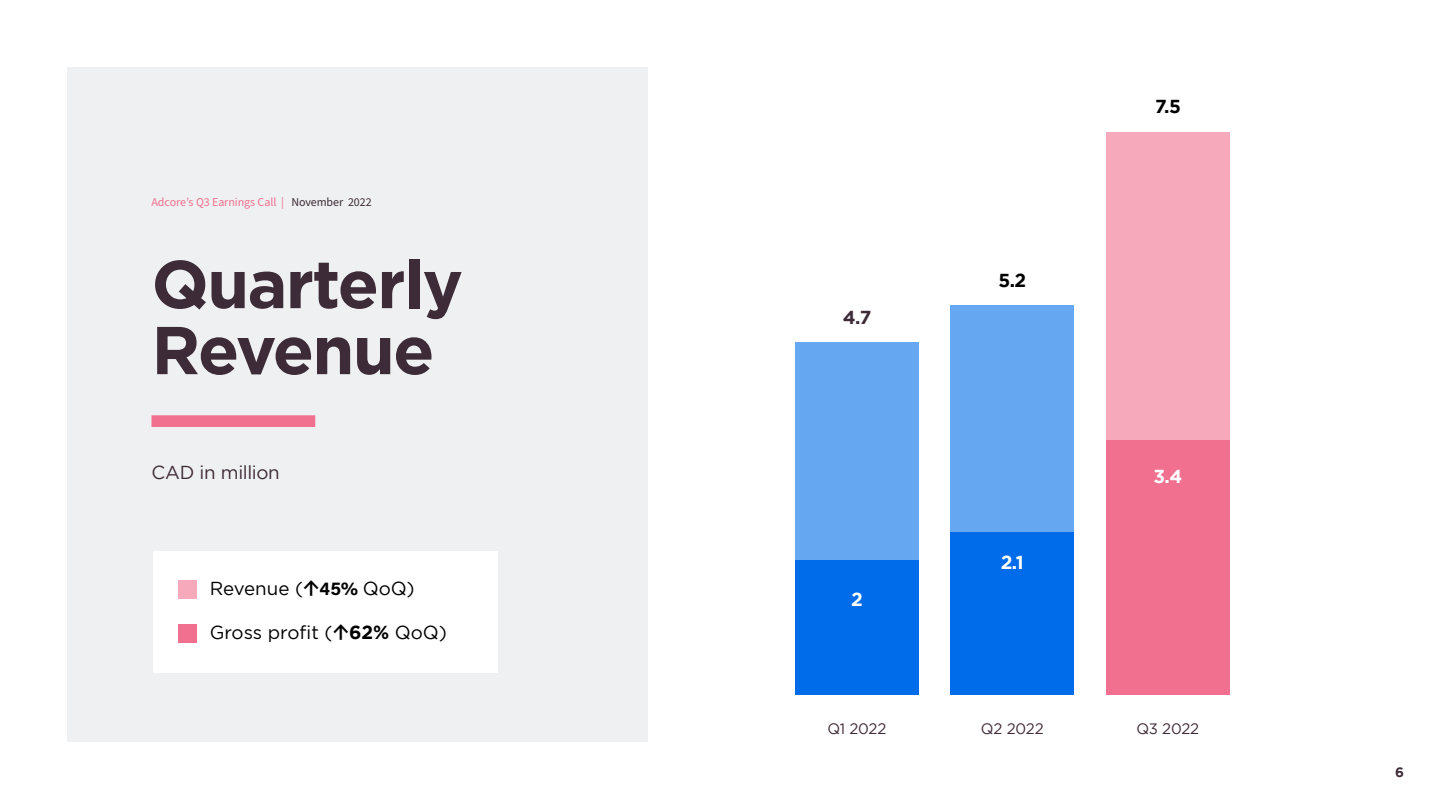
<style>
.page{position:relative;width:1440px;height:810px;background:#fff}
.page>*{position:absolute;margin:0;border:0;box-sizing:border-box;transform-origin:0 0}
.t1{font:700 67.5px/66px "Homepage Baukasten";letter-spacing:-.025em;color:#3e2b38}
.t2{font:18.75px "Homepage Baukasten";color:#000}
.t3{font:18.75px "Homepage Baukasten";letter-spacing:-.02em;color:#3e2b38}
.t4{font:700 18.75px "Homepage Baukasten";color:#fff}
.t5{font:700 18.75px "Homepage Baukasten";color:#000}
.t6{font:700 18.75px "Homepage Baukasten";color:#3e2b38}
.t7{font:15px "Homepage Baukasten";letter-spacing:-.02em;color:#3e2b38}
.t8{font:700 13.5px "Homepage Baukasten";color:#3e2b38}
.t9{font:12px "Source Sans Pro";letter-spacing:-.01em;color:#f1708f}
.s1{color:#3e2b38}
.s2{font-family:"Acumin Pro";font-weight:700}
.s3{font-weight:700}
</style>
<div class="page">
<div style="left:68px;top:68px;width:1304px;height:674px;background:#eef0f1"></div>
<div style="left:648px;top:48px;width:742px;height:701px;background:#fff"></div>
<div style="left:951px;top:305px;width:123px;height:390px;background:#006ce9"></div>
<div style="left:1106px;top:133px;width:123px;height:562px;background:#f1708f"></div>
<div style="left:796px;top:343px;width:123px;height:352px;background:#006ce9"></div>
<div style="left:796px;top:343px;width:123px;height:217px;background:#66a7f2"></div>
<div style="left:951px;top:305px;width:123px;height:227px;background:#66a7f2"></div>
<div style="left:1106px;top:132px;width:123px;height:308px;background:#f7a9bc"></div>
<div style="left:152px;top:415px;width:163px;height:12px;background:#f1708f"></div>
<div style="left:154px;top:551px;width:344px;height:122px;background:#fff"></div>
<div style="left:178px;top:580px;width:19px;height:19px;background:#f7a9bc"></div>
<div style="left:178px;top:624px;width:19px;height:18px;background:#f1708f"></div>
<p class="t9" style="left:152px;top:194px;width:222px">Adcore’s Q3 Earnings Call | <span class="s1">November 2022</span></p>
<h1 class="t1" style="left:152px;top:250px;width:313px">Quarterly<br>Revenue</h1>
<p class="t3" style="left:152px;top:462px;width:130px">CAD in million</p>
<p class="t2" style="left:210px;top:578px;width:207px">Revenue (<span class="s2">↑45%</span> QoQ)</p>
<p class="t2" style="left:210px;top:622px;width:239px">Gross profit (<span class="s2">↑</span><span class="s3">62%</span> QoQ)</p>
<p class="t6" style="left:843px;top:307px;width:30px">4.7</p>
<p class="t4" style="left:851px;top:588px;width:13px">2</p>
<p class="t7" style="left:828px;top:721px;width:60px">Q1 2022</p>
<p class="t5" style="left:998px;top:269px;width:29px">5.2</p>
<p class="t4" style="left:1001px;top:551px;width:24px">2.1</p>
<p class="t5" style="left:1155px;top:96px;width:27px">7.5</p>
<p class="t4" style="left:1154px;top:465px;width:30px">3.4</p>
<p class="t7" style="left:981px;top:721px;width:64px">Q2 2022</p>
<p class="t7" style="left:1137px;top:721px;width:64px">Q3 2022</p>
<p class="t8" style="left:1395px;top:765px;width:10px">6</p>
</div>
